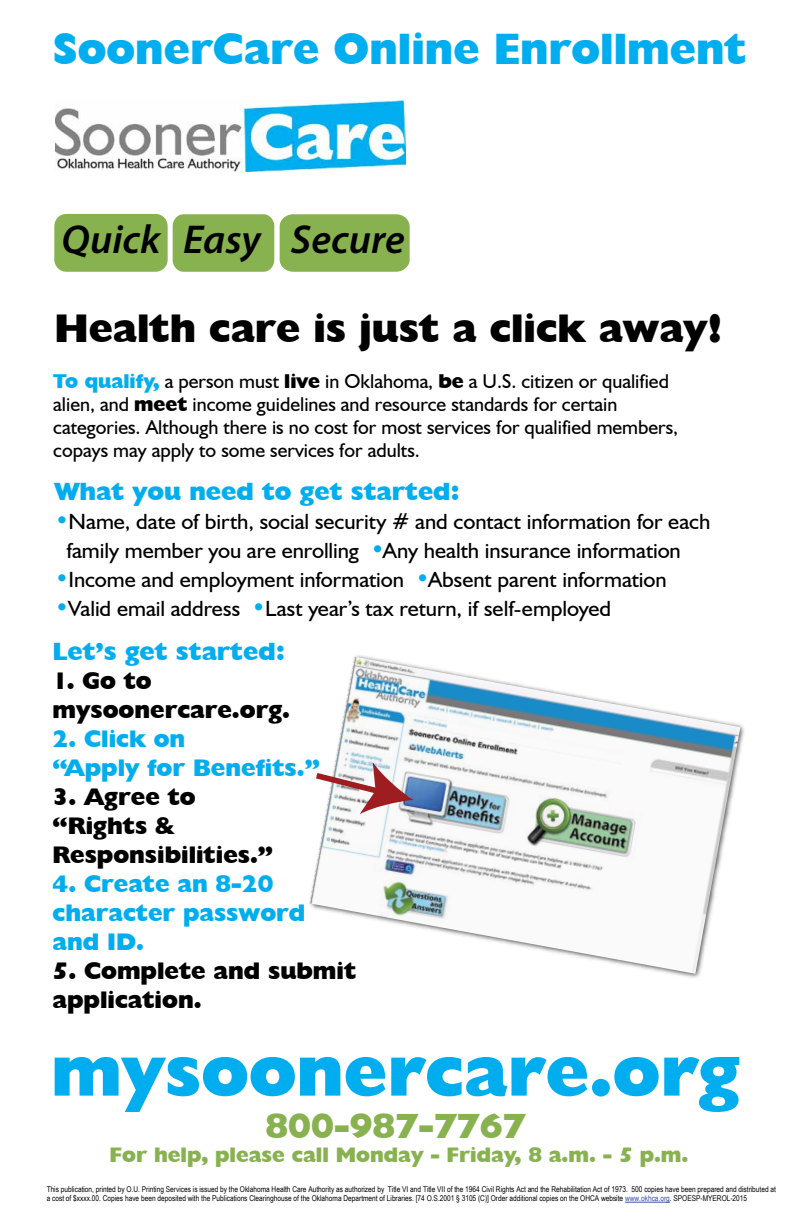
<style>
.page{position:relative;width:792px;height:1224px;background:#fff}
.page>*{position:absolute;margin:0;border:0;box-sizing:border-box;transform-origin:0 0}
.t1{font:800 72px "Humanist 521 BT";color:#00aeef}
.t2{font:800 44px "Humanist 521 BT";color:#00aeef}
.t3{font:italic 600 40.4px "Myriad Pro";color:#000}
.t4{font:800 40px "Humanist 521 BT";color:#000}
.t5{font:800 35px "Humanist 521 BT";color:#88b150}
.t6{font:800 25px "Humanist 521 BT";color:#00aeef}
.t7{font:800 24px/29px "Humanist 521 BT";color:#000}
.t8{font:800 24px/29px "Humanist 521 BT";color:#00aeef}
.t9{font:22px/29px "Humanist 521 BT";letter-spacing:-.005em;color:#000}
.t10{font:800 21px "Humanist 521 BT";color:#88b150}
.t11{font:20px/23px "Humanist 521 BT";color:#000}
.t12{font:8px/9.6px "Arial Narrow";color:#000}
.s1{font-weight:800;color:#00aeef}
.s2{font-weight:800}
.s3{font-size:24px;color:#00aeef}
.s4{color:#3953a4}
</style>
<div class="page">
<div style="left:54px;top:214px;width:114px;height:58px;background:#88b150;border-radius:12px"></div>
<div style="left:173px;top:214px;width:101px;height:58px;background:#88b150"></div>
<div style="left:280px;top:214px;width:130px;height:58px;background:#88b150"></div>
<img style="left:56px;top:101px;width:350px;height:71px">
<img style="left:310px;top:657px;width:430px;height:317px">
<svg style="left:310px;top:762px;width:103px;height:52px"></svg>
<hr style="left:625px;top:1202px;width:45px;height:1px;background:#3953a4">
<h2 class="t2" style="left:53px;top:21px;width:695px">SoonerCare Online Enrollment</h2>
<h3 class="t3" style="left:62px;top:213px;width:345px">Quick Easy Secure</h3>
<h3 class="t4" style="left:54px;top:304px;width:669px">Health care is just a click away!</h3>
<p class="t11" style="left:53px;top:369px;width:627px"><span class="s1">To qualify,</span> a person must <span class="s2">live</span> in Oklahoma, <span class="s2">be</span> a U.S. citizen or qualified alien, and <span class="s2">meet</span> income guidelines and resource standards for certain categories. Although there is no cost for most services for qualified members, copays may apply to some services for adults.</p>
<h3 class="t6" style="left:55px;top:476px;width:407px">What you need to get started:</h3>
<h3 class="t9" style="left:66px;top:506px;width:646px;text-indent:-11px"><span class="s3">•</span>Name, date of birth, social security # and contact information for each family member you are enrolling <span class="s3">•</span>Any health insurance information</h3>
<h3 class="t9" style="left:55px;top:564px;width:613px"><span class="s3">•</span>Income and employment information <span class="s3">•</span>Absent parent information</h3>
<h3 class="t9" style="left:55px;top:593px;width:558px"><span class="s3">•</span>Valid email address <span class="s3">•</span>Last year’s tax return, if self-employed</h3>
<h3 class="t6" style="left:53px;top:636px;width:234px">Let’s get started:</h3>
<h3 class="t7" style="left:53px;top:666px;width:239px">1. Go to mysoonercare.org.</h3>
<h3 class="t8" style="left:53px;top:724px;width:269px">2. Click on<br>“Apply for Benefits.”</h3>
<h3 class="t7" style="left:53px;top:782px;width:222px">3. Agree to “Rights &amp;<br>Responsibilities.”</h3>
<h3 class="t8" style="left:53px;top:869px;width:254px">4. Create an 8-20 character password and ID.</h3>
<h3 class="t7" style="left:53px;top:956px;width:305px">5. Complete and submit application.</h3>
<h1 class="t1" style="left:51px;top:1026px;width:690px">mysoonercare.org</h1>
<h3 class="t5" style="left:265px;top:1104px;width:262px">800-987-7767</h3>
<h3 class="t10" style="left:110px;top:1141px;width:580px">For help, please call Monday - Friday, 8 a.m. - 5 p.m.</h3>
<p class="t12" style="left:47px;top:1184px;width:731px">This publication, printed by O.U. Printing Services is issued by the Oklahoma Health Care Authority as authorized by Title VI and Title VII of the 1964 Civil Rights Act and the Rehabilitation Act of 1973. 500 copies have been prepared and distributed at a cost of $xxxx.00. Copies have been deposited with the Publications Clearinghouse of the Oklahoma Department of Libraries. [74 O.S.2001 § 3105 (C)] Order additional copies on the OHCA website <span class="s4">www.okhca.org</span>. SPOESP-MYEROL-2015</p>
</div>
